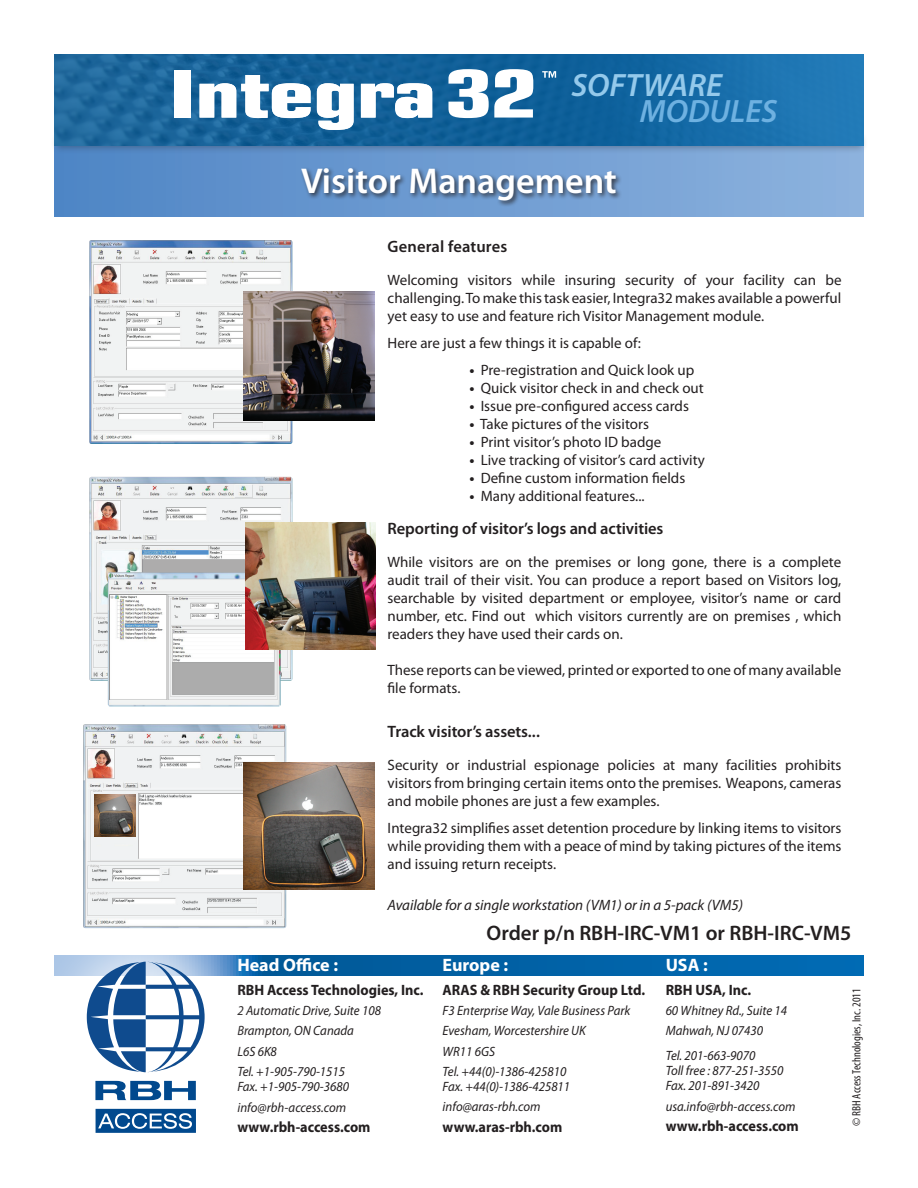
<style>
.page{position:relative;width:918px;height:1188px;background:#fff}
.page>*{position:absolute;margin:0;border:0;box-sizing:border-box;transform-origin:0 0}
.t1{font:600 36px "Myriad Pro";color:#fff}
.t2{font:italic 600 32.4px "Myriad Pro";color:#94c9eb}
.t3{font:italic 600 32.4px "Myriad Pro";color:#6eb1e1}
.t4{font:600 21px "Myriad Pro";color:#231f20}
.t5{font:700 18px "Myriad Pro";color:#fff}
.t6{font:600 16.5px "Myriad Pro";letter-spacing:-.005em;color:#231f20}
.t7{font:15px/18px "Myriad Pro";color:#231f20;text-align:justify}
.t8{font:700 15px "Myriad Pro";color:#231f20;scale:.95 1}
.t9{font:italic 15px "Myriad Pro";letter-spacing:-.005em;color:#231f20}
.t10{font:italic 13.5px/20.4px "Myriad Pro";color:#231f20;scale:.95 1}
.t11{font:condensed 12px "Myriad Pro";color:#231f20}
.s1{font-weight:700}
</style>
<div class="page">
<div style="left:54px;top:145px;width:810px;height:72px;background:linear-gradient(to right,#4f85c5,#8db2de)"></div>
<div style="left:50px;top:131px;width:817px;height:23px;background:#231f20;opacity:.35"></div>
<svg style="left:254px;top:956px;width:610px;height:19px;background:#0061a6"></svg>
<svg style="left:96px;top:1109px;width:100px;height:23px;background:#3871a6"></svg>
<svg style="left:87px;top:962px;width:118px;height:110px"></svg>
<svg style="left:95px;top:1081px;width:101px;height:19px"></svg>
<div style="left:299px;top:167px;width:323px;height:41px;background:#231f20;opacity:.75"></div>
<img style="left:89px;top:240px;width:203px;height:204px">
<img style="left:83px;top:724px;width:203px;height:204px">
<img style="left:89px;top:477px;width:203px;height:204px">
<img style="left:108px;top:572px;width:173px;height:134px">
<img style="left:94px;top:794px;width:42px;height:43px">
<img style="left:244px;top:292px;width:131px;height:128px">
<img style="left:245px;top:522px;width:131px;height:128px">
<img style="left:244px;top:763px;width:130px;height:127px">
<img style="left:54px;top:54px;width:810px;height:91px">
<svg style="left:448px;top:69px;width:85px;height:49px"></svg>
<svg style="left:542px;top:71px;width:14px;height:7px"></svg>
<div style="left:174px;top:70px;width:16px;height:48px;background:#fff"></div>
<svg style="left:200px;top:75px;width:111px;height:43px"></svg>
<svg style="left:317px;top:83px;width:37px;height:47px"></svg>
<svg style="left:361px;top:83px;width:71px;height:35px"></svg>
<h2 class="t2" style="left:572px;top:65px;width:152px">SOFTWARE</h2>
<h1 class="t1" style="left:301px;top:158px;width:317px">Visitor Management</h1>
<h2 class="t3" style="left:640px;top:90px;width:139px">MODULES</h2>
<p class="t6" style="left:388px;top:236px;width:121px">General features</p>
<p class="t7" style="left:388px;top:271px;width:455px">Welcoming visitors while insuring security of your facility can be challenging. To make this task easier, Integra32 makes available a powerful yet easy to use and feature rich Visitor Management module.</p>
<p class="t7" style="left:388px;top:334px;width:255px">Here are just a few things it is capable of:</p>
<p class="t7" style="left:469px;top:361px;width:226px"><span class="s1">•</span> Pre-registration and Quick look up</p>
<p class="t7" style="left:469px;top:379px;width:236px"><span class="s1">•</span> Quick visitor check in and check out</p>
<p class="t7" style="left:469px;top:397px;width:221px"><span class="s1">•</span> Issue pre-configured access cards</p>
<p class="t7" style="left:469px;top:415px;width:181px"><span class="s1">•</span> Take pictures of the visitors</p>
<p class="t7" style="left:469px;top:433px;width:193px"><span class="s1">•</span> Print visitor’s photo ID badge</p>
<p class="t7" style="left:469px;top:451px;width:237px"><span class="s1">•</span> Live tracking of visitor’s card activity</p>
<p class="t7" style="left:469px;top:469px;width:217px"><span class="s1">•</span> Define custom information fields</p>
<p class="t7" style="left:469px;top:487px;width:177px"><span class="s1">•</span> Many additional features...</p>
<p class="t6" style="left:387px;top:518px;width:278px">Reporting of visitor’s logs and activities</p>
<p class="t7" style="left:387px;top:553px;width:455px">While visitors are on the premises or long gone, there is a complete audit trail of their visit. You can produce a report based on Visitors log, searchable by visited department or employee, visitor’s name or card number, etc. Find out which visitors currently are on premises , which readers they have used their cards on.</p>
<p class="t7" style="left:387px;top:661px;width:455px">These reports can be viewed, printed or exported to one of many available file formats.</p>
<p class="t6" style="left:388px;top:721px;width:154px">Track visitor’s assets...</p>
<p class="t7" style="left:388px;top:755px;width:455px">Security or industrial espionage policies at many facilities prohibits visitors from bringing certain items onto the premises. Weapons, cameras and mobile phones are just a few examples.</p>
<p class="t7" style="left:388px;top:818px;width:455px">Integra32 simplifies asset detention procedure by linking items to visitors while providing them with a peace of mind by taking pictures of the items and issuing return receipts.</p>
<p class="t9" style="left:388px;top:895px;width:357px">Available for a single workstation (VM1) or in a 5-pack (VM5)</p>
<p class="t5" style="left:237px;top:953px;width:102px">Head Office :</p>
<p class="t8" style="left:237px;top:980px;width:198px">RBH Access Technologies, Inc.</p>
<p class="t10" style="left:237px;top:1000px;width:153px">2 Automatic Drive, Suite 108<br>Brampton, ON Canada<br>L6S 6K8<br>Tel. +1-905-790-1515</p>
<p class="t10" style="left:237px;top:1076px;width:119px">Fax. +1-905-790-3680 info@rbh-access.com</p>
<p class="t8" style="left:237px;top:1117px;width:142px">www.rbh-access.com</p>
<h3 class="t4" style="left:487px;top:919px;width:366px">Order p/n RBH-IRC-VM1 or RBH-IRC-VM5</h3>
<p class="t5" style="left:443px;top:953px;width:67px">Europe :</p>
<p class="t8" style="left:443px;top:980px;width:215px">ARAS &amp; RBH Security Group Ltd.</p>
<p class="t10" style="left:443px;top:1000px;width:199px">F3 Enterprise Way, Vale Business Park<br>Evesham, Worcestershire UK<br>WR11 6GS<br>Tel. +44(0)-1386-425810</p>
<p class="t10" style="left:443px;top:1076px;width:136px">Fax. +44(0)-1386-425811 info@aras-rbh.com</p>
<p class="t8" style="left:443px;top:1117px;width:128px">www.aras-rbh.com</p>
<p class="t5" style="left:666px;top:953px;width:44px">USA :</p>
<p class="t8" style="left:666px;top:980px;width:92px">RBH USA, Inc.</p>
<p class="t10" style="left:666px;top:1000px;width:129px">60 Whitney Rd., Suite 14<br>Mahwah, NJ 07430</p>
<p class="t10" style="left:666px;top:1048px;width:126px;line-height:15px">Tel. 201-663-9070<br>Toll free : 877-251-3550<br>Fax. 201-891-3420</p>
<p class="t10" style="left:666px;top:1096px;width:138px">usa.info@rbh-access.com</p>
<p class="t8" style="left:666px;top:1116px;width:142px">www.rbh-access.com</p>
<p class="t11" style="left:849px;top:1126px;width:139px;rotate:-90deg">© RBH Access Technologies, Inc. 2011</p>
</div>
